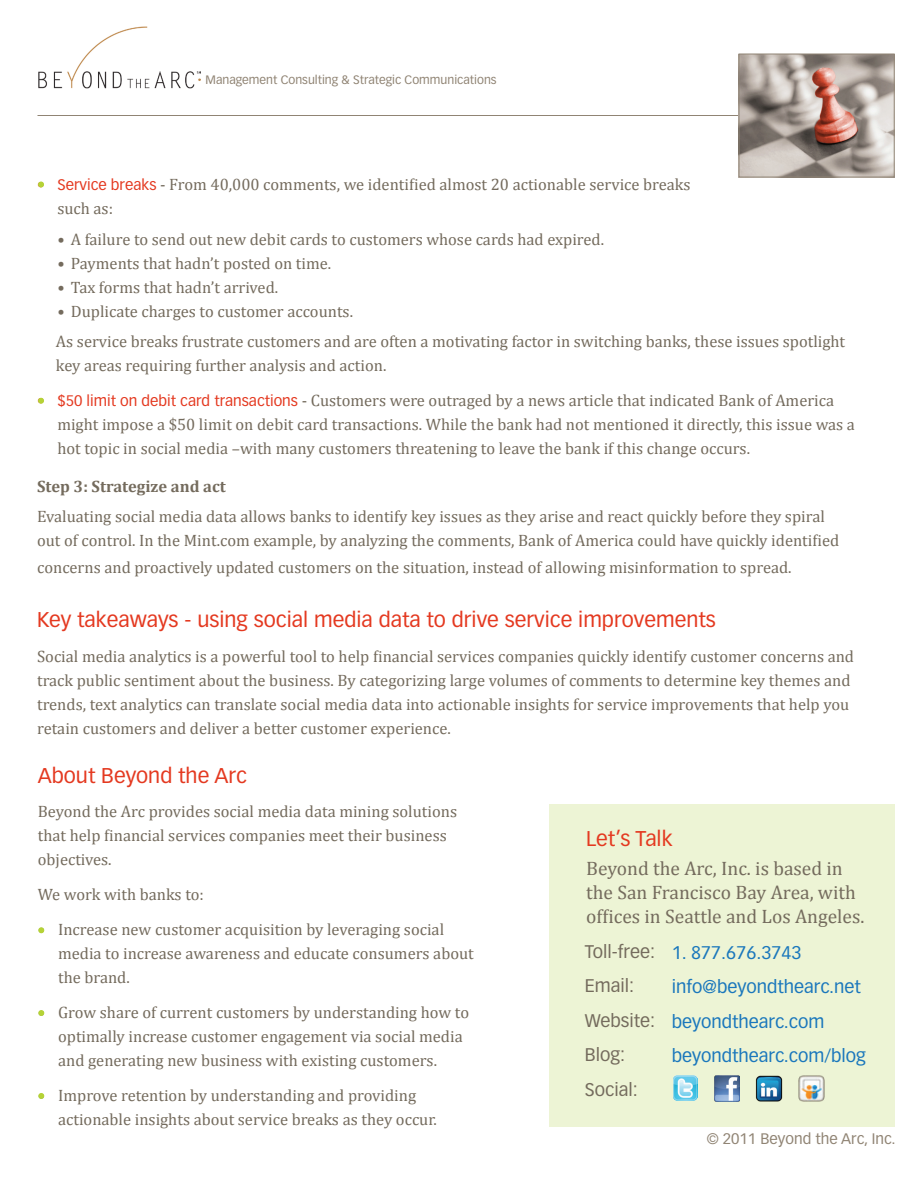
<style>
.page{position:relative;width:918px;height:1188px;background:#fff}
.page>*{position:absolute;margin:0;border:0;box-sizing:border-box;transform-origin:0 0}
.t1{font:21px "Vectora LT Std";color:#e43920}
.t2{font:21px "Vectora LH";color:#e43920}
.t3{font:19.5px/24px "Cambria";color:#746b5d}
.t4{font:18px "Vectora LT Std";color:#1a77bc}
.t5{font:18px "Vectora LT Std";color:#746b5d}
.t6{font:16.5px/24px "Cambria";color:#746b5d}
.t7{font:700 16.5px "Cambria";color:#746b5d}
.t8{font:15px "Vectora LT Std";color:#908474}
.t9{font:12px "Vectora LT Std";color:#908474}
.s1{font-family:"Vectora LH";font-size:15px;color:#e43920}
</style>
<div class="page">
<hr style="left:38px;top:115px;width:700px;height:1px;background:#908474">
<img style="left:38px;top:26px;width:162px;height:62px">
<img style="left:741px;top:56px;width:152px;height:119px">
<div style="left:739px;top:54px;width:156px;height:123px;border:1px solid #908474"></div>
<svg style="left:38px;top:927px;width:6px;height:6px"></svg>
<svg style="left:38px;top:1010px;width:6px;height:6px"></svg>
<svg style="left:38px;top:1093px;width:6px;height:6px"></svg>
<div style="left:549px;top:804px;width:346px;height:323px;background:#edf4d5"></div>
<img style="left:673px;top:1076px;width:25px;height:25px">
<img style="left:715px;top:1076px;width:25px;height:25px">
<img style="left:755px;top:1075px;width:28px;height:27px">
<img style="left:799px;top:1076px;width:25px;height:25px">
<svg style="left:38px;top:182px;width:6px;height:5px"></svg>
<svg style="left:38px;top:398px;width:6px;height:6px"></svg>
<p class="t9" style="left:206px;top:73px;width:293px">Management Consulting &amp; Strategic Communications</p>
<p class="t6" style="left:57px;top:172px;width:635px;text-indent:-20px"><span class="s1">• Service breaks</span> - From 40,000 comments, we identified almost 20 actionable service breaks such as:</p>
<p class="t6" style="left:57px;top:227px;width:548px">• A failure to send out new debit cards to customers whose cards had expired.</p>
<p class="t6" style="left:57px;top:251px;width:275px">• Payments that hadn’t posted on time.</p>
<p class="t6" style="left:57px;top:275px;width:222px">• Tax forms that hadn’t arrived.</p>
<p class="t6" style="left:57px;top:299px;width:297px">• Duplicate charges to customer accounts.</p>
<p class="t6" style="left:56px;top:330px;width:791px">As service breaks frustrate customers and are often a motivating factor in switching banks, these issues spotlight key areas requiring further analysis and action.</p>
<p class="t6" style="left:57px;top:388px;width:799px;text-indent:-20px"><span class="s1">• $50 limit on debit card transactions</span> - Customers were outraged by a news article that indicated Bank of America might impose a $50 limit on debit card transactions. While the bank had not mentioned it directly, this issue was a hot topic in social media –with many customers threatening to leave the bank if this change occurs.</p>
<p class="t7" style="left:37px;top:474px;width:190px">Step 3: Strategize and act</p>
<p class="t6" style="left:37px;top:505px;width:804px">Evaluating social media data allows banks to identify key issues as they arise and react quickly before they spiral out of control. In the Mint.com example, by analyzing the comments, Bank of America could have quickly identified</p>
<p class="t6" style="left:37px;top:556px;width:756px">concerns and proactively updated customers on the situation, instead of allowing misinformation to spread.</p>
<p class="t1" style="left:37px;top:608px;width:680px">Key takeaways - using social media data to drive service improvements</p>
<p class="t6" style="left:37px;top:644px;width:819px">Social media analytics is a powerful tool to help financial services companies quickly identify customer concerns and track public sentiment about the business. By categorizing large volumes of comments to determine key themes and trends, text analytics can translate social media data into actionable insights for service improvements that help you retain customers and deliver a better customer experience.</p>
<p class="t2" style="left:38px;top:763px;width:211px">About Beyond the Arc</p>
<p class="t6" style="left:38px;top:800px;width:421px">Beyond the Arc provides social media data mining solutions that help financial services companies meet their business objectives.</p>
<p class="t6" style="left:38px;top:883px;width:168px">We work with banks to:</p>
<p class="t6" style="left:58px;top:917px;width:417px;text-indent:-20px">• Increase new customer acquisition by leveraging social media to increase awareness and educate consumers about the brand.</p>
<p class="t6" style="left:58px;top:1000px;width:413px;text-indent:-20px">• Grow share of current customers by understanding how to optimally increase customer engagement via social media and generating new business with existing customers.</p>
<p class="t6" style="left:58px;top:1083px;width:380px;text-indent:-20px">• Improve retention by understanding and providing actionable insights about service breaks as they occur.</p>
<p class="t2" style="left:586px;top:826px;width:88px">Let’s Talk</p>
<p class="t3" style="left:586px;top:857px;width:280px">Beyond the Arc, Inc. is based in the San Francisco Bay Area, with offices in Seattle and Los Angeles.</p>
<p class="t5" style="left:585px;top:941px;width:72px">Toll-free:</p>
<p class="t5" style="left:585px;top:975px;width:51px">Email:</p>
<p class="t5" style="left:585px;top:1010px;width:72px">Website:</p>
<p class="t5" style="left:585px;top:1044px;width:42px">Blog:</p>
<p class="t5" style="left:585px;top:1079px;width:55px">Social:</p>
<p class="t4" style="left:672px;top:942px;width:131px">1. 877.676.3743</p>
<p class="t4" style="left:672px;top:976px;width:190px">info@beyondthearc.net</p>
<p class="t4" style="left:672px;top:1011px;width:154px">beyondthearc.com</p>
<p class="t4" style="left:672px;top:1045px;width:196px">beyondthearc.com/blog</p>
<p class="t8" style="left:707px;top:1130px;width:190px">© 2011 Beyond the Arc, Inc.</p>
</div>
